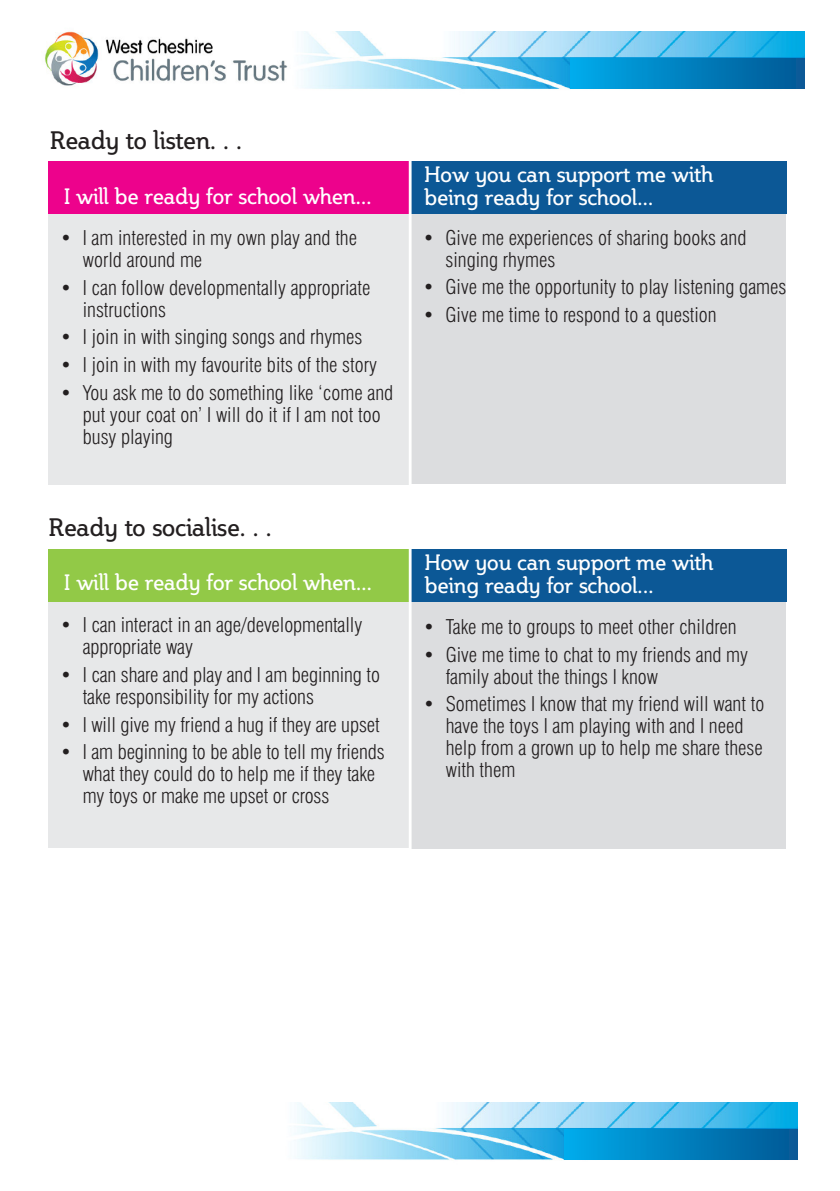
<style>
.page{position:relative;width:840px;height:1191px;background:#fff}
.page>*{position:absolute;margin:0;border:0;box-sizing:border-box;transform-origin:0 0}
.t1{font:25px "Steinem";color:#231f20}
.t2{font:22px/22.8px "Steinem";color:#fff}
.t3{font:300 condensed 20px/22px "Swiss 721 BT";color:#231f20}
</style>
<div class="page">
<img style="left:301px;top:31px;width:503px;height:59px">
<div style="left:570px;top:58px;width:233px;height:31px;background:linear-gradient(to right,#00abeb,#015894)"></div>
<img style="left:294px;top:1102px;width:503px;height:58px">
<div style="left:564px;top:1129px;width:233px;height:30px;background:linear-gradient(to right,#00aaea,#015794)"></div>
<img style="left:45px;top:31px;width:243px;height:55px">
<div style="left:411px;top:213px;width:374px;height:270px;background:#dcdddf"></div>
<div style="left:48px;top:212px;width:362px;height:272px;background:#e7e8e9"></div>
<div style="left:411px;top:162px;width:375px;height:52px;background:#0c5896"></div>
<div style="left:410px;top:600px;width:375px;height:249px;background:#dcdddf"></div>
<div style="left:48px;top:599px;width:362px;height:249px;background:#e7e8e9"></div>
<div style="left:410px;top:549px;width:376px;height:52px;background:#0c5896"></div>
<div style="left:48px;top:549px;width:362px;height:52px;background:#92c947"></div>
<div style="left:48px;top:162px;width:362px;height:52px;background:#ed028c"></div>
<hr style="left:408px;top:115px;width:3px;height:768px;background:#fff">
<p class="t1" style="left:50px;top:126px;width:193px">Ready to listen. . .</p>
<p class="t2" style="left:64px;top:185px;width:309px">I will be ready for school when...</p>
<p class="t3" style="left:83px;top:228px;width:276px;text-indent:-23px">• I am interested in my own play and the world around me</p>
<p class="t3" style="left:83px;top:278px;width:289px;text-indent:-23px">• I can follow developmentally appropriate instructions</p>
<p class="t3" style="left:60px;top:328px;width:304px">• I join in with singing songs and rhymes</p>
<p class="t3" style="left:60px;top:355px;width:318px">• I join in with my favourite bits of the story</p>
<p class="t3" style="left:83px;top:383px;width:312px;text-indent:-23px">• You ask me to do something like ‘come and put your coat on’ I will do it if I am not too busy playing</p>
<p class="t1" style="left:49px;top:513px;width:224px">Ready to socialise. . .</p>
<p class="t2" style="left:64px;top:571px;width:309px">I will be ready for school when...</p>
<p class="t3" style="left:83px;top:615px;width:281px;text-indent:-23px">• I can interact in an age/developmentally appropriate way</p>
<p class="t3" style="left:83px;top:665px;width:298px;text-indent:-23px">• I can share and play and I am beginning to take responsibility for my actions</p>
<p class="t3" style="left:60px;top:715px;width:321px">• I will give my friend a hug if they are upset</p>
<p class="t3" style="left:83px;top:742px;width:303px;text-indent:-23px">• I am beginning to be able to tell my friends what they could do to help me if they take my toys or make me upset or cross</p>
<p class="t2" style="left:424px;top:163px;width:290px">How you can support me with being ready for school...</p>
<p class="t3" style="left:445px;top:228px;width:302px;text-indent:-23px">• Give me experiences of sharing books and singing rhymes</p>
<p class="t3" style="left:422px;top:278px;width:365px">• Give me the opportunity to play listening games</p>
<p class="t3" style="left:422px;top:305px;width:295px">• Give me time to respond to a question</p>
<p class="t2" style="left:424px;top:551px;width:290px">How you can support me with being ready for school...</p>
<p class="t3" style="left:423px;top:617px;width:315px">• Take me to groups to meet other children</p>
<p class="t3" style="left:445px;top:645px;width:304px;text-indent:-23px">• Give me time to chat to my friends and my family about the things I know</p>
<p class="t3" style="left:445px;top:694px;width:320px;text-indent:-23px">• Sometimes I know that my friend will want to have the toys I am playing with and I need help from a grown up to help me share these with them</p>
</div>
